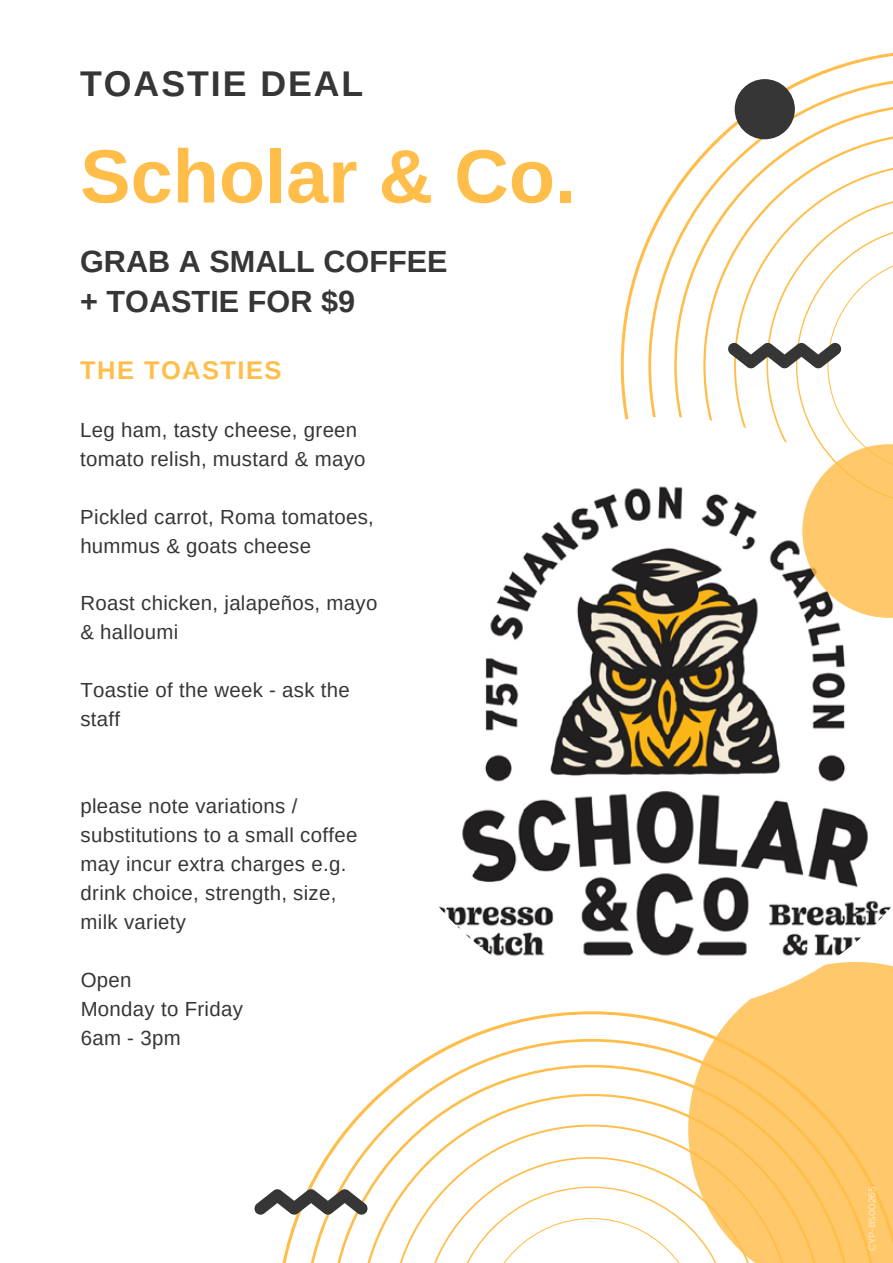
<style>
.page{position:relative;width:893px;height:1263px;background:#fff}
.page>*{position:absolute;margin:0;border:0;box-sizing:border-box;transform-origin:0 0}
.t1{font:700 75.6px "Arimo";color:#ffbd4a}
.t2{font:700 35.7px "Arimo";letter-spacing:.055em;color:#363636}
.t3{font:700 30.6px/40.2px "Arimo";color:#363636}
.t4{font:700 25.5px "Arimo";letter-spacing:.055em;color:#ffbd4a}
.t5{font:20.4px/29px "Arimo";letter-spacing:.015em;color:#363636}
.t6{font:300 9px "Gotham";color:#fff}
</style>
<div class="page">
<svg style="left:621px;top:52px;width:272px;height:365px"></svg>
<svg style="left:648px;top:78px;width:245px;height:339px"></svg>
<svg style="left:282px;top:1011px;width:611px;height:252px"></svg>
<svg style="left:304px;top:1039px;width:575px;height:224px"></svg>
<img style="left:438px;top:417px;width:455px;height:594px">
<svg style="left:728px;top:196px;width:165px;height:422px"></svg>
<div style="left:735px;top:79px;width:60px;height:60px;background:#363636;border-radius:50%"></div>
<svg style="left:254px;top:1189px;width:114px;height:26px"></svg>
<h2 class="t2" style="left:80px;top:60px;width:285px">TOASTIE DEAL</h2>
<h1 class="t1" style="left:80px;top:124px;width:497px">Scholar &amp; Co.</h1>
<h3 class="t3" style="left:80px;top:242px;width:369px">GRAB A SMALL COFFEE + TOASTIE FOR $9</h3>
<p class="t4" style="left:80px;top:352px;width:203px">THE TOASTIES</p>
<p class="t5" style="left:80px;top:415px;width:287px">Leg ham, tasty cheese, green tomato relish, mustard &amp; mayo</p>
<p class="t5" style="left:80px;top:502px;width:295px">Pickled carrot, Roma tomatoes, hummus &amp; goats cheese</p>
<p class="t5" style="left:80px;top:589px;width:299px">Roast chicken, jalapeños, mayo &amp; halloumi</p>
<p class="t5" style="left:80px;top:676px;width:271px">Toastie of the week - ask the staff</p>
<p class="t5" style="left:80px;top:792px;width:278px">please note variations / substitutions to a small coffee may incur extra charges e.g. drink choice, strength, size, milk variety</p>
<p class="t5" style="left:81px;top:965px;width:164px">Open<br>Monday to Friday<br>6am - 3pm</p>
<p class="t6" style="left:866px;top:1251px;width:66px;rotate:-90deg">CYP-BS00265</p>
</div>
